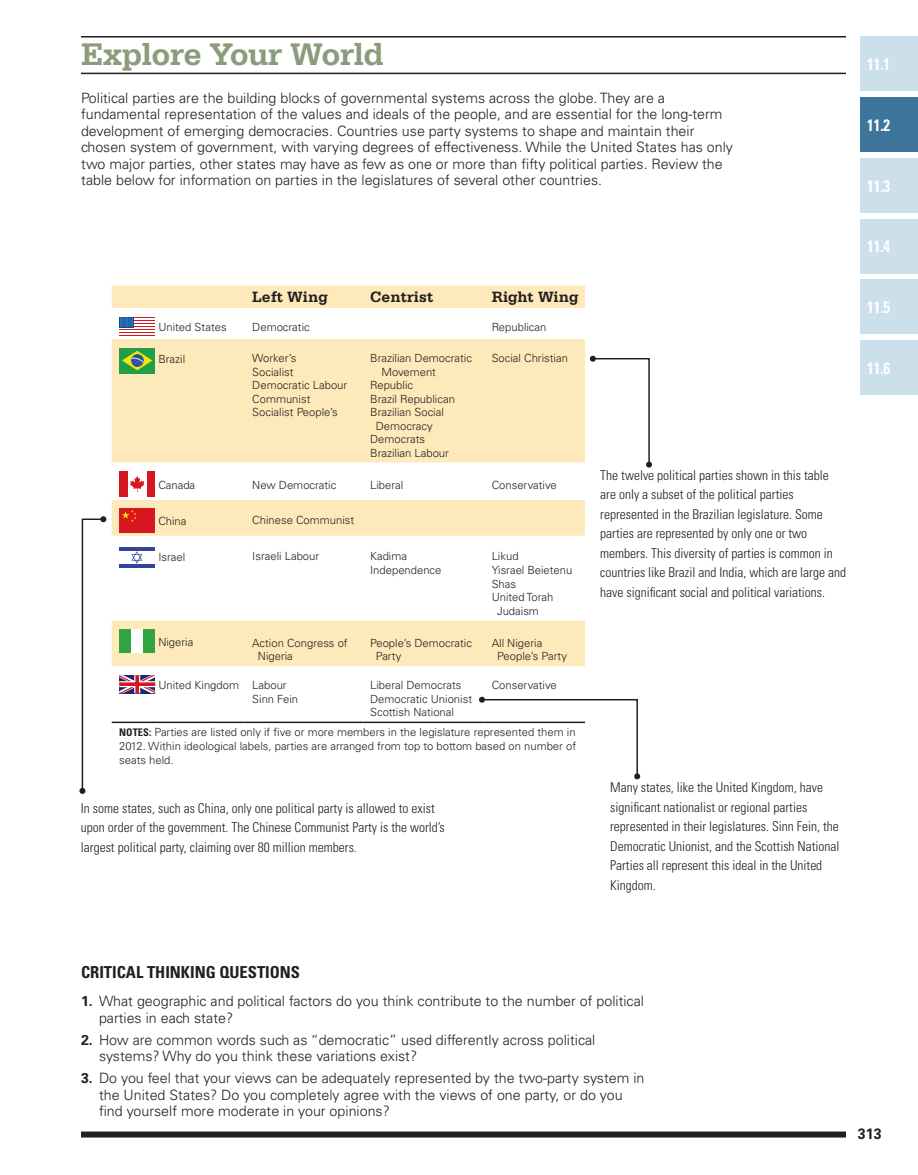
<style>
.page{position:relative;width:918px;height:1175px;background:#fff}
.page>*{position:absolute;margin:0;border:0;box-sizing:border-box;transform-origin:0 0}
.t1{font:700 33px "Serifa Std";letter-spacing:-.02em;color:#8c9b7b}
.t2{font:700 condensed 16.5px "Univers LT Std";color:#231f20}
.t3{font:700 condensed 16.5px "Univers LT Std";color:#fff;scale:.9 1}
.t4{font:700 15.75px "Serifa Std";color:#231f20}
.t5{font:700 15px "Univers LT Std";color:#231f20;scale:.95 1}
.t6{font:300 14.25px/16.5px "Univers LT Std";color:#231f20}
.t7{font:300 condensed 13.5px/19.5px "Univers LT Std";color:#231f20}
.t8{font:300 11.25px/13.5px "Univers LT Std";color:#231f20}
.t9{font:700 condensed 10.5px "Univers LT Std";color:#231f20}
.s1{font-weight:700;font-stretch:condensed;font-size:10.5px}
.s2{font-weight:700}
</style>
<div class="page">
<div style="left:860px;top:36px;width:58px;height:55px;background:#cce0eb"></div>
<div style="left:860px;top:218px;width:58px;height:55px;background:#cce0eb"></div>
<div style="left:860px;top:279px;width:58px;height:55px;background:#cce0eb"></div>
<div style="left:860px;top:158px;width:58px;height:55px;background:#cce0eb"></div>
<div style="left:860px;top:340px;width:58px;height:55px;background:#cce0eb"></div>
<div style="left:860px;top:97px;width:58px;height:55px;background:#3e759c"></div>
<div style="left:81px;top:1131px;width:765px;height:6px;background:#231f20"></div>
<hr style="left:81px;top:73px;width:765px;height:1px;background:#231f20">
<hr style="left:81px;top:36px;width:765px;height:2px;background:#231f20">
<div style="left:112px;top:286px;width:473px;height:22px;background:#fee9ba"></div>
<svg style="left:112px;top:339px;width:473px;height:355px;fill:#fee9ba"></svg>
<hr style="left:112px;top:721px;width:133px;height:2px;background:#231f20">
<hr style="left:245px;top:721px;width:118px;height:2px;background:#231f20">
<hr style="left:363px;top:721px;width:121px;height:2px;background:#231f20">
<hr style="left:119px;top:317px;width:36px;height:1px;background:#d7171f">
<hr style="left:119px;top:320px;width:36px;height:1px;background:#d7171f">
<hr style="left:119px;top:323px;width:36px;height:1px;background:#d7171f">
<hr style="left:119px;top:326px;width:36px;height:1px;background:#d7171f">
<hr style="left:119px;top:328px;width:36px;height:2px;background:#d7171f">
<hr style="left:119px;top:331px;width:36px;height:2px;background:#d7171f">
<hr style="left:119px;top:334px;width:36px;height:2px;background:#d7171f">
<svg style="left:119px;top:317px;width:15px;height:10px"></svg>
<svg style="left:120px;top:317px;width:13px;height:9px"></svg>
<div style="left:119px;top:348px;width:36px;height:25px;background:#219f48"></div>
<svg style="left:122px;top:351px;width:30px;height:19px"></svg>
<div style="left:119px;top:471px;width:36px;height:26px;background:#d7171f"></div>
<div style="left:128px;top:471px;width:18px;height:26px;background:#fff"></div>
<svg style="left:130px;top:476px;width:15px;height:16px"></svg>
<div style="left:119px;top:509px;width:36px;height:24px;background:#d7171f"></div>
<svg style="left:122px;top:510px;width:14px;height:12px"></svg>
<svg style="left:119px;top:545px;width:36px;height:25px"></svg>
<hr style="left:119px;top:564px;width:36px;height:3px;background:#34449c">
<hr style="left:119px;top:547px;width:36px;height:3px;background:#34449c">
<svg style="left:131px;top:551px;width:11px;height:12px"></svg>
<div style="left:119px;top:629px;width:36px;height:24px;background:#fff"></div>
<div style="left:143px;top:629px;width:12px;height:24px;background:#32a543"></div>
<div style="left:119px;top:629px;width:12px;height:24px;background:#32a543"></div>
<svg style="left:119px;top:675px;width:36px;height:18px"></svg>
<svg style="left:589px;top:355px;width:63px;height:113px"></svg>
<svg style="left:79px;top:516px;width:28px;height:278px"></svg>
<svg style="left:479px;top:696px;width:162px;height:83px"></svg>
<h1 class="t1" style="left:81px;top:35px;width:304px">Explore Your World</h1>
<p class="t6" style="left:81px;top:89px;width:654px">Political parties are the building blocks of governmental systems across the globe. They are a fundamental representation of the values and ideals of the people, and are essential for the long-term development of emerging democracies. Countries use party systems to shape and maintain their chosen system of government, with varying degrees of effectiveness. While the United States has only two major parties, other states may have as few as one or more than fifty political parties. Review the table below for information on parties in the legislatures of several other countries.</p>
<p class="t4" style="left:252px;top:287px;width:77px">Left Wing</p>
<p class="t4" style="left:370px;top:287px;width:65px">Centrist</p>
<p class="t4" style="left:492px;top:287px;width:89px">Right Wing</p>
<p class="t8" style="left:158px;top:320px;width:70px">United States</p>
<p class="t8" style="left:252px;top:320px;width:59px">Democratic</p>
<p class="t8" style="left:492px;top:320px;width:56px">Republican</p>
<p class="t8" style="left:158px;top:352px;width:28px">Brazil</p>
<p class="t8" style="left:252px;top:351px;width:97px">Worker’s<br>Socialist<br>Democratic Labour<br>Communist<br>Socialist People’s</p>
<p class="t8" style="left:370px;top:351px;width:103px">Brazilian Democratic</p>
<p class="t8" style="left:492px;top:351px;width:78px">Social Christian</p>
<p class="t8" style="left:381px;top:365px;width:56px">Movement</p>
<p class="t8" style="left:370px;top:378px;width:44px">Republic</p>
<p class="t8" style="left:370px;top:392px;width:86px">Brazil Republican</p>
<p class="t8" style="left:370px;top:405px;width:75px">Brazilian Social</p>
<p class="t8" style="left:376px;top:419px;width:58px">Democracy</p>
<p class="t8" style="left:370px;top:432px;width:57px">Democrats</p>
<p class="t8" style="left:370px;top:446px;width:80px">Brazilian Labour</p>
<p class="t8" style="left:158px;top:478px;width:38px">Canada</p>
<p class="t8" style="left:252px;top:478px;width:86px">New Democratic</p>
<p class="t8" style="left:370px;top:478px;width:35px">Liberal</p>
<p class="t8" style="left:492px;top:478px;width:67px">Conservative</p>
<p class="t8" style="left:158px;top:514px;width:30px">China</p>
<p class="t8" style="left:252px;top:514px;width:103px">Chinese Communist</p>
<p class="t8" style="left:158px;top:550px;width:28px">Israel</p>
<p class="t8" style="left:252px;top:550px;width:68px">Israeli Labour</p>
<p class="t8" style="left:370px;top:550px;width:73px">Kadima<br>Independence</p>
<p class="t8" style="left:492px;top:550px;width:28px">Likud</p>
<p class="t8" style="left:492px;top:563px;width:82px">Yisrael Beietenu</p>
<p class="t8" style="left:492px;top:577px;width:26px">Shas</p>
<p class="t8" style="left:492px;top:590px;width:63px">United Torah</p>
<p class="t8" style="left:497px;top:604px;width:43px">Judaism</p>
<p class="t8" style="left:158px;top:635px;width:36px">Nigeria</p>
<p class="t8" style="left:258px;top:636px;width:91px;text-indent:-6px">Action Congress of<br>Nigeria</p>
<p class="t8" style="left:376px;top:636px;width:98px;text-indent:-6px">People’s Democratic<br>Party</p>
<p class="t8" style="left:497px;top:636px;width:71px;text-indent:-6px">All Nigeria<br>People’s Party</p>
<p class="t8" style="left:252px;top:677px;width:47px;line-height:14.1px;text-indent:-94px">United Kingdom Labour<br>Sinn Fein</p>
<p class="t8" style="left:370px;top:678px;width:103px">Liberal Democrats<br>Democratic Unionist<br>Scottish National</p>
<p class="t8" style="left:492px;top:678px;width:67px">Conservative</p>
<p class="t8" style="left:119px;top:725px;width:458px;text-align:justify;text-indent:30px"><span class="s1">:</span> Parties are listed only if five or more members in the legislature represented them in 2012. Within ideological labels, parties are arranged from top to bottom based on number of seats held.</p>
<p class="t9" style="left:119px;top:726px;width:14px">NOTES</p>
<p class="t7" style="left:81px;top:798px;width:365px">In some states, such as China, only one political party is allowed to exist upon order of the government. The Chinese Communist Party is the world’s largest political party, claiming over 80 million members.</p>
<p class="t7" style="left:600px;top:465px;width:247px">The twelve political parties shown in this table are only a subset of the political parties represented in the Brazilian legislature. Some parties are represented by only one or two members. This diversity of parties is common in countries like Brazil and India, which are large and have significant social and political variations.</p>
<p class="t7" style="left:610px;top:777px;width:231px">Many states, like the United Kingdom, have significant nationalist or regional parties represented in their legislatures. Sinn Fein, the Democratic Unionist, and the Scottish National Parties all represent this ideal in the United Kingdom.</p>
<p class="t3" style="left:867px;top:54px;width:27px">11.1</p>
<p class="t3" style="left:867px;top:115px;width:27px">11.2</p>
<p class="t3" style="left:867px;top:175px;width:27px">11.3</p>
<p class="t3" style="left:867px;top:236px;width:27px">11.4</p>
<p class="t3" style="left:867px;top:297px;width:27px">11.5</p>
<p class="t3" style="left:867px;top:357px;width:27px">11.6</p>
<p class="t2" style="left:81px;top:962px;width:18px">CRITICAL</p>
<p class="t2" style="left:147px;top:962px;width:93px">THIN KIN G QUESTIONS</p>
<p class="t6" style="left:99px;top:992px;width:547px;text-indent:-18px"><span class="s2">1.</span> What geographic and political factors do you think contribute to the number of political parties in each state?</p>
<p class="t6" style="left:99px;top:1031px;width:498px;text-indent:-18px"><span class="s2">2.</span> How are common words such as “democratic” used differently across political systems? Why do you think these variations exist?</p>
<p class="t6" style="left:99px;top:1069px;width:547px;text-indent:-18px"><span class="s2">3.</span> Do you feel that your views can be adequately represented by the two-party system in the United States? Do you completely agree with the views of one party, or do you find yourself more moderate in your opinions?</p>
<p class="t5" style="left:858px;top:1124px;width:27px">313</p>
</div>
